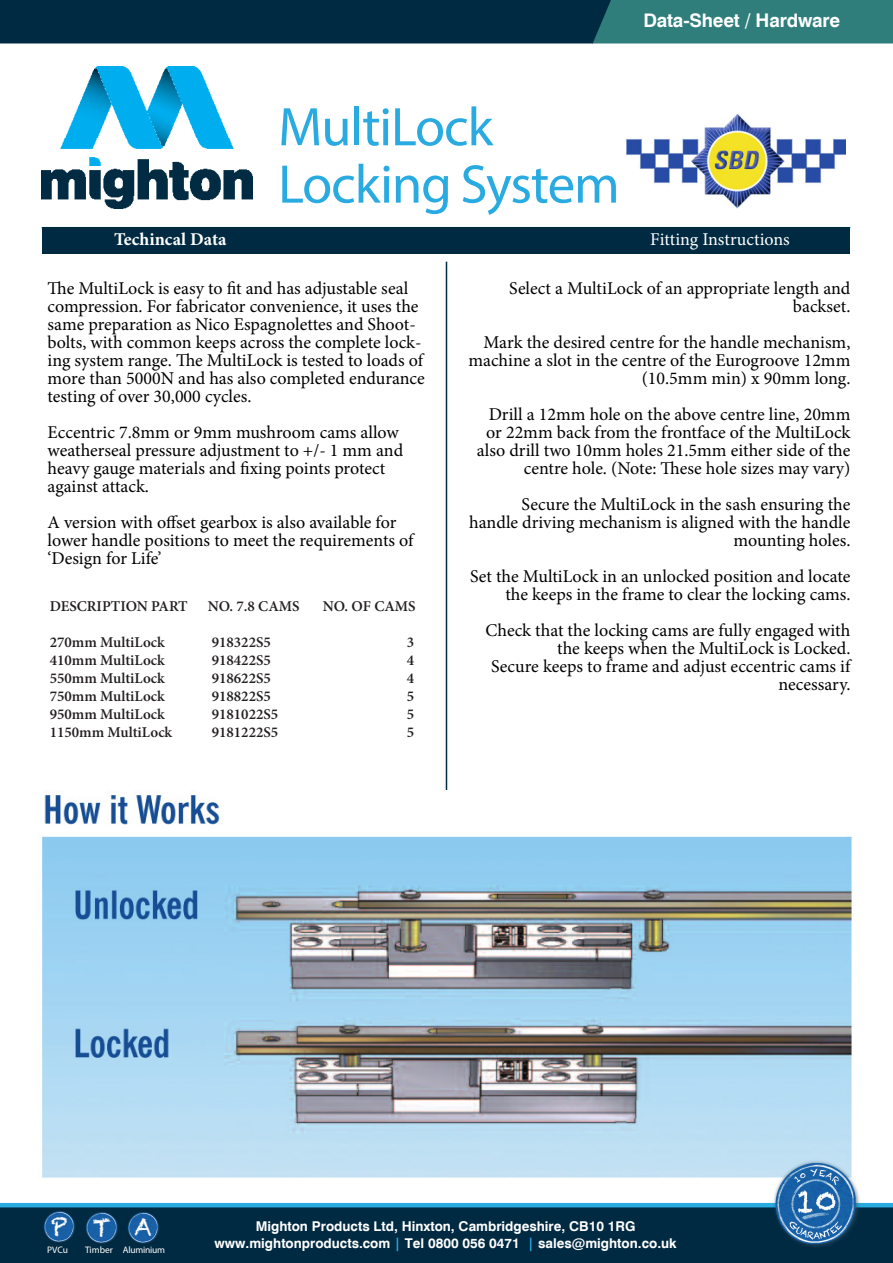
<style>
.page{position:relative;width:893px;height:1263px;background:#fff}
.page>*{position:absolute;margin:0;border:0;box-sizing:border-box;transform-origin:0 0}
.t1{font:54.75px "Myriad Pro";letter-spacing:-.02em;color:#29abe2}
.Paragraph_Heading{font:23.4px "Chalkduster";color:#fff}
.t2{font:700 18.75px "Swiss 721 BT";letter-spacing:-.01em;color:#fff}
.t3{font:18px/18px "Minion Pro";color:#000;text-align:right}
.t4{font:18px "Minion Pro";color:#fff}
.t5{font:700 18px "Minion Pro";color:#fff}
.t6{font:600 15px "Minion Pro";color:#231f20}
.t7{font:700 13.5px "Swiss 721 BT";color:#fff}
.t8{font:9.45px "Myriad Pro";letter-spacing:-.02em;color:#fff}
.s1{color:#29abe2}
</style>
<div class="page">
<svg style="left:0;top:1203px;width:893px;height:60px;background:#03344e"></svg>
<svg style="left:0;top:0;width:893px;height:43px;background:#0f4554"></svg>
<hr style="left:42px;top:227px;width:808px;height:1px;background:#29abe2">
<img style="left:42px;top:1210px;width:35px;height:35px">
<img style="left:84px;top:1210px;width:35px;height:35px">
<img style="left:126px;top:1210px;width:35px;height:35px">
<hr style="left:446px;top:262px;width:1px;height:655px;background:#002a42">
<img style="left:42px;top:67px;width:211px;height:141px">
<img style="left:626px;top:114px;width:220px;height:94px">
<div style="left:43px;top:227px;width:807px;height:27px;background:#002a42"></div>
<img style="left:42px;top:791px;width:810px;height:387px">
<img style="left:769px;top:1155px;width:94px;height:94px">
<p class="t2" style="left:643px;top:9px;width:198px">Data-Sheet / Hardware</p>
<p class="t1" style="left:278px;top:93px;width:217px">MultiLock</p>
<p class="t1" style="left:278px;top:150px;width:343px">Locking System</p>
<p class="t5" style="left:114px;top:226px;width:114px">Techincal Data</p>
<p class="t4" style="left:650px;top:227px;width:141px">Fitting Instructions</p>
<p class="t3" style="left:48px;top:279px;width:379px;text-align:left">The MultiLock is easy to fit and has adjustable seal compression. For fabricator convenience, it uses the same preparation as Nico Espagnolettes and Shoot&shy;bolts, with common keeps across the complete lock&shy;ing system range. The MultiLock is tested to loads of more than 5000N and has also completed endurance testing of over 30,000 cycles.</p>
<p class="t3" style="left:48px;top:423px;width:357px;text-align:left">Eccentric 7.8mm or 9mm mushroom cams allow weatherseal pressure adjustment to +/- 1 mm and heavy gauge materials and fixing points protect against attack.</p>
<p class="t3" style="left:48px;top:513px;width:367px;text-align:left">A version with offset gearbox is also available for lower handle positions to meet the requirements of ‘Design for Life’</p>
<p class="t3" style="left:509px;top:279px;width:343px">Select a MultiLock of an appropriate length and backset.</p>
<p class="t3" style="left:468px;top:333px;width:383px">Mark the desired centre for the handle mechanism, machine a slot in the centre of the Eurogroove 12mm (10.5mm min) x 90mm long.</p>
<p class="t3" style="left:477px;top:405px;width:375px">Drill a 12mm hole on the above centre line, 20mm or 22mm back from the frontface of the MultiLock also drill two 10mm holes 21.5mm either side of the centre hole. (Note: These hole sizes may vary)</p>
<p class="t3" style="left:522px;top:495px;width:330px">Secure the MultiLock in the sash ensuring the</p>
<p class="t3" style="left:469px;top:513px;width:383px">handle driving mechanism is aligned with the handle mounting holes.</p>
<p class="t3" style="left:470px;top:567px;width:382px">Set the MultiLock in an unlocked position and locate the keeps in the frame to clear the locking cams.</p>
<p class="t3" style="left:485px;top:621px;width:366px">Check that the locking cams are fully engaged with the keeps when the MultiLock is Locked.</p>
<p class="t3" style="left:491px;top:657px;width:361px">Secure keeps to frame and adjust eccentric cams if necessary.</p>
<p class="t6" style="left:50px;top:596px;width:140px">DESCRIPTION PART</p>
<p class="t6" style="left:208px;top:596px;width:93px">NO. 7.8 CAMS</p>
<p class="t6" style="left:323px;top:596px;width:94px">NO. OF CAMS</p>
<p class="t6" style="left:50px;top:632px;width:117px">270mm MultiLock</p>
<p class="t6" style="left:212px;top:632px;width:61px">918322S5</p>
<p class="t6" style="left:407px;top:632px;width:9px">3</p>
<p class="t6" style="left:50px;top:650px;width:117px">410mm MultiLock</p>
<p class="t6" style="left:212px;top:650px;width:61px">918422S5</p>
<p class="t6" style="left:407px;top:650px;width:9px">4</p>
<p class="t6" style="left:50px;top:668px;width:117px">550mm MultiLock</p>
<p class="t6" style="left:212px;top:668px;width:61px">918622S5</p>
<p class="t6" style="left:407px;top:668px;width:9px">4</p>
<p class="t6" style="left:50px;top:686px;width:117px">750mm MultiLock</p>
<p class="t6" style="left:212px;top:686px;width:61px">918822S5</p>
<p class="t6" style="left:407px;top:686px;width:9px">5</p>
<p class="t6" style="left:50px;top:704px;width:117px">950mm MultiLock</p>
<p class="t6" style="left:212px;top:704px;width:68px">9181022S5</p>
<p class="t6" style="left:407px;top:704px;width:9px">5</p>
<p class="t6" style="left:50px;top:722px;width:124px">1150mm MultiLock</p>
<p class="t6" style="left:212px;top:722px;width:68px">9181222S5</p>
<p class="t6" style="left:407px;top:722px;width:9px">5</p>
<p class="Paragraph_Heading" style="left:51px;top:1213px;width:18px">P</p>
<p class="Paragraph_Heading" style="left:93px;top:1214px;width:19px">T</p>
<p class="Paragraph_Heading" style="left:134px;top:1213px;width:19px">A</p>
<p class="t8" style="left:47px;top:1244px;width:22px">PVCu</p>
<p class="t8" style="left:85px;top:1244px;width:29px">Timber</p>
<p class="t8" style="left:123px;top:1244px;width:43px">Aluminium</p>
<p class="t7" style="left:256px;top:1217px;width:381px">Mighton Products Ltd, Hinxton, Cambridgeshire, CB10 1RG</p>
<p class="t7" style="left:215px;top:1235px;width:464px">www.mightonproducts.com <span class="s1">|</span> Tel 0800 056 0471 <span class="s1">|</span> sales@mighton.co.uk</p>
</div>
